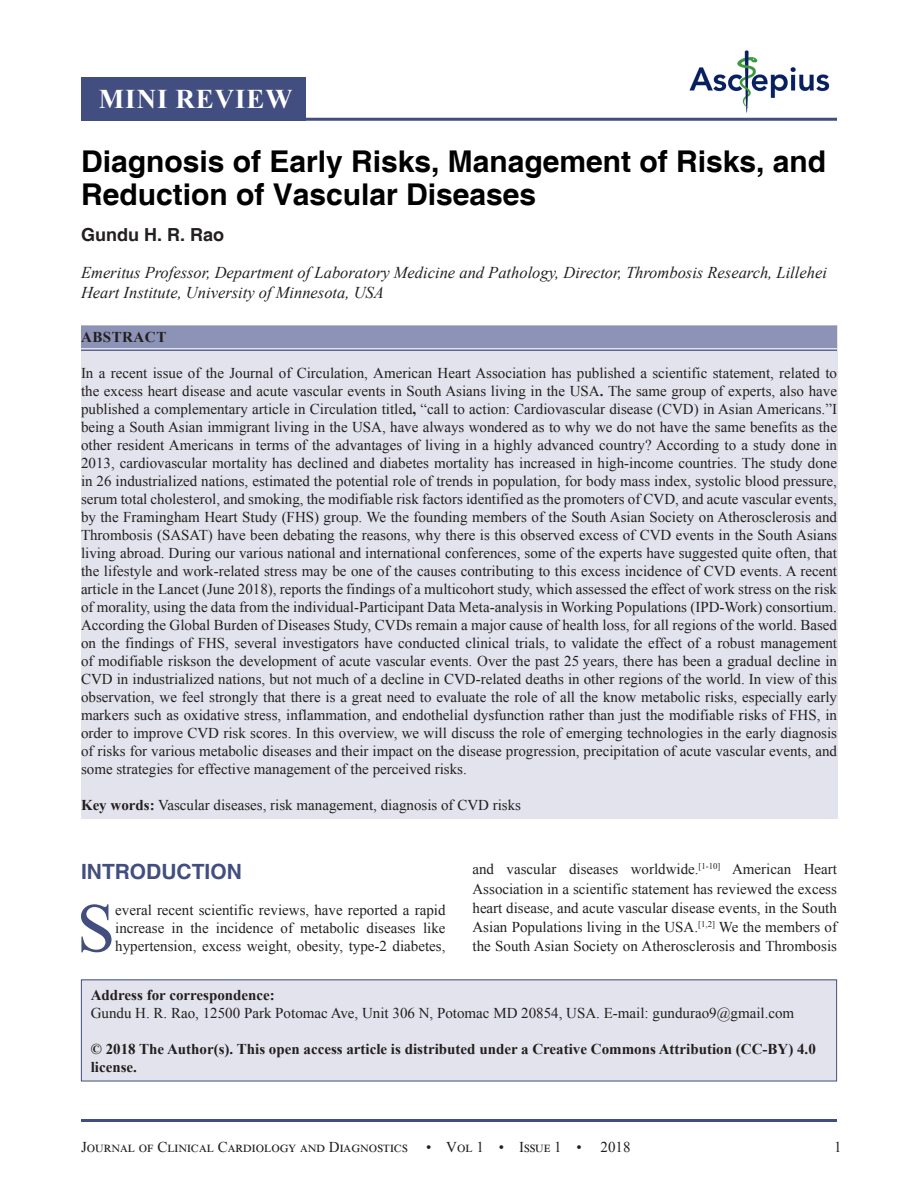
<style>
.page{position:relative;width:918px;height:1188px;background:#fff}
.page>*{position:absolute;margin:0;border:0;box-sizing:border-box;transform-origin:0 0}
.DROP_CAP_TX{font:69.3px "Times New Roman";color:#424e7f}
.AT{font:700 30px/33px "Helvetica";color:#000}
.AH{font:700 27px "Times New Roman";letter-spacing:.035em;color:#fff}
.t1{font:700 21px "Helvetica";color:#424e7f}
.AU{font:700 18px "Helvetica";color:#231f20}
.AFF{font:italic 16.5px/19.5px "Times New Roman";color:#231f20}
.ABS{font:15px/18px "Times New Roman";color:#231f20;text-align:justify}
.DROP_CAP_TX-2{font:15px/19.2px "Times New Roman";color:#231f20;text-align:justify}
.ADD{font:15px/18px "Times New Roman";color:#231f20}
.ADD-2{font:700 15px/18px "Times New Roman";color:#231f20}
.KWD{font:15px "Times New Roman";color:#231f20}
.ABS-2{font:15px "Times New Roman";letter-spacing:.07em;color:#231f20}
.ABSH{font:700 15px "Times New Roman";letter-spacing:.035em;color:#231f20}
.s1{font-weight:700}
</style>
<div class="page">
<hr style="left:81px;top:1119px;width:756px;height:3px;background:#424e7f">
<img style="left:689px;top:50px;width:141px;height:63px">
<div style="left:81px;top:77px;width:224px;height:44px;background:#424e7f"></div>
<hr style="left:81px;top:118px;width:756px;height:3px;background:#424e7f">
<div style="left:81px;top:326px;width:756px;height:493px;background:#e3e3ed"></div>
<div style="left:81px;top:326px;width:756px;height:22px;background:#8c93b6"></div>
<hr style="left:81px;top:350px;width:756px;height:1px;background:#5e6893">
<div style="left:81px;top:980px;width:756px;height:101px;background:#e3e3ed"></div>
<p class="AH" style="left:99px;top:79px;width:195px">MINI REVIEW</p>
<p class="AT" style="left:81px;top:146px;width:747px">Diagnosis of Early Risks, Management of Risks, and<br>Reduction of Vascular Diseases</p>
<p class="AU" style="left:81px;top:224px;width:145px">Gundu H. R. Rao</p>
<p class="AFF" style="left:81px;top:263px;width:747px">Emeritus Professor, Department of Laboratory Medicine and Pathology, Director, Thrombosis Research, Lillehei<br>Heart Institute, University of Minnesota, USA</p>
<p class="ABSH" style="left:81px;top:326px;width:87px">ABSTRACT</p>
<p class="ABS" style="left:81px;top:364px;width:758px">In a recent issue of the Journal of Circulation, American Heart Association has published a scientific statement, related to the excess heart disease and acute vascular events in South Asians living in the USA<span class="s1">.</span> The same group of experts, also have published a complementary article in Circulation titled<span class="s1">,</span> “call to action: Cardiovascular disease (CVD) in Asian Americans.”I being a South Asian immigrant living in the USA, have always wondered as to why we do not have the same benefits as the other resident Americans in terms of the advantages of living in a highly advanced country? According to a study done in 2013, cardiovascular mortality has declined and diabetes mortality has increased in high-income countries. The study done in 26 industrialized nations, estimated the potential role of trends in population, for body mass index, systolic blood pressure, serum total cholesterol, and smoking, the modifiable risk factors identified as the promoters of CVD, and acute vascular events, by the Framingham Heart Study (FHS) group. We the founding members of the South Asian Society on Atherosclerosis and Thrombosis (SASAT) have been debating the reasons, why there is this observed excess of CVD events in the South Asians living abroad. During our various national and international conferences, some of the experts have suggested quite often, that the lifestyle and work-related stress may be one of the causes contributing to this excess incidence of CVD events. A recent article in the Lancet (June 2018), reports the findings of a multicohort study, which assessed the effect of work stress on the risk of morality, using the data from the individual-Participant Data Meta-analysis in Working Populations (IPD-Work) consortium.<br>According the Global Burden of Diseases Study, CVDs remain a major cause of health loss, for all regions of the world. Based on the findings of FHS, several investigators have conducted clinical trials, to validate the effect of a robust management of modifiable riskson the development of acute vascular events. Over the past 25 years, there has been a gradual decline in CVD in industrialized nations, but not much of a decline in CVD-related deaths in other regions of the world. In view of this observation, we feel strongly that there is a great need to evaluate the role of all the know metabolic risks, especially early markers such as oxidative stress, inflammation, and endothelial dysfunction rather than just the modifiable risks of FHS, in order to improve CVD risk scores. In this overview, we will discuss the role of emerging technologies in the early diagnosis of risks for various metabolic diseases and their impact on the disease progression, precipitation of acute vascular events, and some strategies for effective management of the perceived risks.</p>
<p class="KWD" style="left:81px;top:794px;width:442px"><span class="s1">Key words:</span> Vascular diseases, risk management, diagnosis of CVD risks</p>
<h1 class="t1" style="left:81px;top:859px;width:162px">INTRODUCTION</h1>
<p class="DROP_CAP_TX" style="left:77px;top:879px;width:40px">S</p>
<p class="DROP_CAP_TX-2" style="left:115px;top:901px;width:332px;line-height:18px">everal recent scientific reviews, have reported a rapid increase in the incidence of metabolic diseases like hypertension, excess weight, obesity, type-2 diabetes,</p>
<p class="DROP_CAP_TX-2" style="left:472px;top:859px;width:366px">and vascular diseases worldwide.<sup>[1-10]</sup> American Heart Association in a scientific statement has reviewed the excess heart disease, and acute vascular disease events, in the South Asian Populations living in the USA.<sup>[1,2]</sup> We the members of the South Asian Society on Atherosclerosis and Thrombosis</p>
<p class="ADD" style="left:91px;top:985px;width:705px"><span class="s1">Address for correspondence:<br></span>Gundu H. R. Rao, 12500 Park Potomac Ave, Unit 306 N, Potomac MD 20854, USA. E-mail: gundurao9@gmail.com</p>
<p class="ADD-2" style="left:91px;top:1039px;width:727px">© 2018 The Author(s). This open access article is distributed under a Creative Commons Attribution (CC-BY) 4.0 license.</p>
<p class="ABS-2" style="left:81px;top:1136px;width:551px">Journal of Clinical Cardiology and Diagnostics • Vol 1 • Issue 1 • 2018</p>
<p class="ABS" style="left:834px;top:1137px;width:9px">1</p>
</div>
